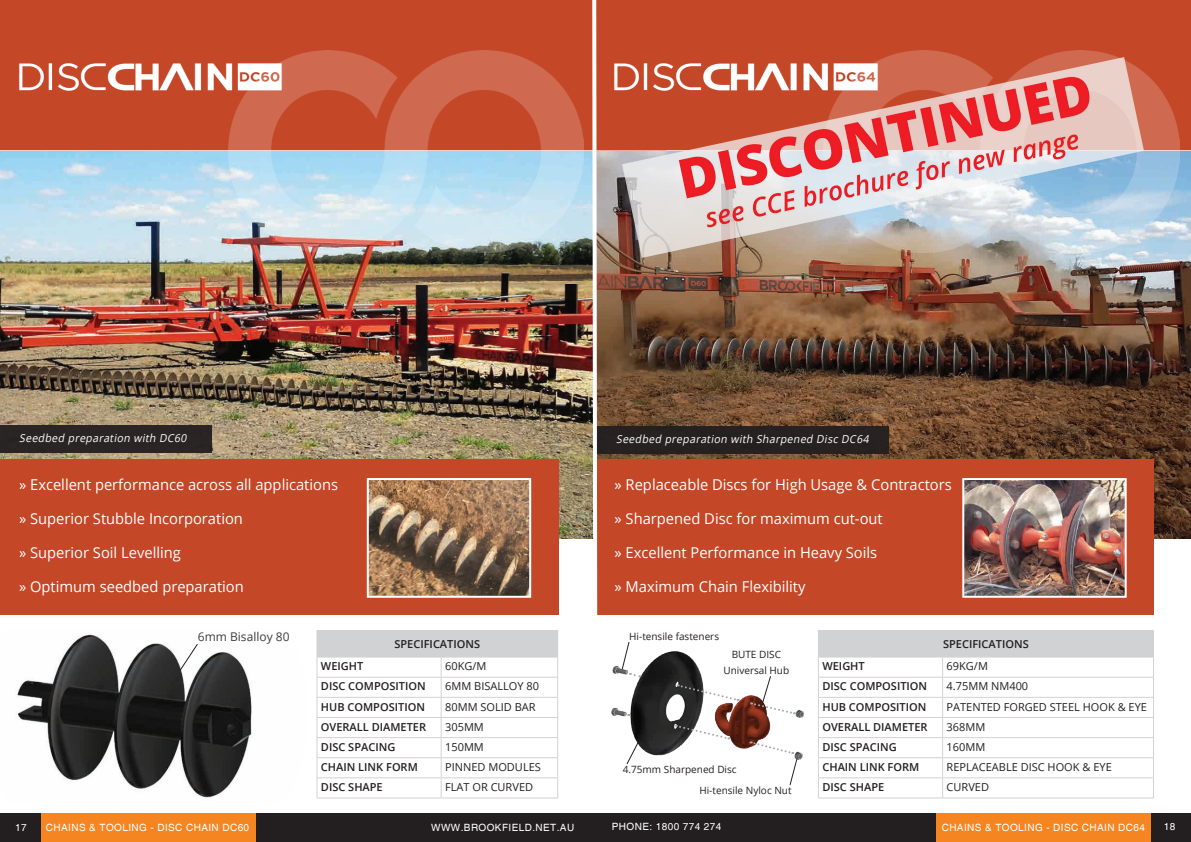
<style>
.page{position:relative;width:1191px;height:842px;background:#fff}
.page>*{position:absolute;margin:0;border:0;box-sizing:border-box;transform-origin:0 0}
.t1{font:15px "Open Sans";color:#fff}
.t2{font:12px "Open Sans";color:#3e3e3f}
.t3{font:600 11px "Open Sans";color:#231f20}
.t4{font:11px "Open Sans";color:#231f20}
.t5{font:italic 11px "Open Sans";color:#fff;scale:.95 1}
.t6{font:10px "Helvetica";letter-spacing:.04em;color:#fff}
.t7{font:10px/16.5px "Open Sans";color:#231f20;text-align:center}
</style>
<div class="page">
<img style="left:0;top:152px;width:1191px;height:386px">
<div style="left:0;top:0;width:590px;height:150px;background:#c44828"></div>
<img style="left:228px;top:50px;width:355px;height:202px">
<img style="left:17px;top:62px;width:266px;height:28px">
<div style="left:0;top:459px;width:558px;height:156px;background:#c44828"></div>
<div style="left:0;top:426px;width:211px;height:26px;background:#2a2524"></div>
<img style="left:17px;top:634px;width:235px;height:164px">
<svg style="left:178px;top:643px;width:21px;height:29px"></svg>
<img style="left:370px;top:481px;width:158px;height:114px">
<div style="left:367px;top:478px;width:164px;height:120px;border:2px solid #fff"></div>
<div style="left:317px;top:631px;width:241px;height:26px;background:#d1d2d4"></div>
<hr style="left:316px;top:677px;width:125px;height:1px;background:#d1d2d4">
<hr style="left:441px;top:677px;width:117px;height:1px;background:#d1d2d4">
<hr style="left:316px;top:697px;width:125px;height:1px;background:#d1d2d4">
<hr style="left:441px;top:697px;width:117px;height:1px;background:#d1d2d4">
<hr style="left:316px;top:717px;width:125px;height:1px;background:#d1d2d4">
<hr style="left:441px;top:717px;width:117px;height:1px;background:#d1d2d4">
<hr style="left:316px;top:737px;width:125px;height:1px;background:#d1d2d4">
<hr style="left:441px;top:737px;width:117px;height:1px;background:#d1d2d4">
<hr style="left:316px;top:757px;width:125px;height:1px;background:#d1d2d4">
<hr style="left:441px;top:757px;width:117px;height:1px;background:#d1d2d4">
<hr style="left:316px;top:777px;width:125px;height:1px;background:#d1d2d4">
<hr style="left:441px;top:777px;width:117px;height:1px;background:#d1d2d4">
<svg style="left:440px;top:658px;width:2px;height:139px"></svg>
<hr style="left:316px;top:797px;width:125px;height:1px;background:#d1d2d4">
<hr style="left:441px;top:797px;width:117px;height:1px;background:#d1d2d4">
<hr style="left:316px;top:630px;width:125px;height:1px;background:#d1d2d4">
<svg style="left:316px;top:631px;width:1px;height:166px"></svg>
<hr style="left:441px;top:630px;width:117px;height:1px;background:#d1d2d4">
<svg style="left:557px;top:658px;width:1px;height:139px"></svg>
<hr style="left:316px;top:657px;width:125px;height:1px;background:#d1d2d4">
<hr style="left:441px;top:657px;width:117px;height:1px;background:#d1d2d4">
<div style="left:0;top:813px;width:612px;height:29px;background:#231f20"></div>
<div style="left:41px;top:813px;width:214px;height:29px;background:#f58520"></div>
<div style="left:599px;top:0;width:592px;height:150px;background:#c44828"></div>
<img style="left:823px;top:50px;width:356px;height:202px">
<div style="left:595px;top:459px;width:558px;height:156px;background:#c44828"></div>
<div style="left:595px;top:426px;width:294px;height:28px;background:#231f20"></div>
<div style="left:818px;top:631px;width:335px;height:26px;background:#d1d2d4"></div>
<hr style="left:818px;top:677px;width:124px;height:1px;background:#d1d2d4">
<hr style="left:942px;top:677px;width:212px;height:1px;background:#d1d2d4">
<hr style="left:818px;top:697px;width:124px;height:1px;background:#d1d2d4">
<hr style="left:942px;top:697px;width:212px;height:1px;background:#d1d2d4">
<hr style="left:818px;top:717px;width:124px;height:1px;background:#d1d2d4">
<hr style="left:942px;top:717px;width:212px;height:1px;background:#d1d2d4">
<hr style="left:818px;top:737px;width:124px;height:1px;background:#d1d2d4">
<hr style="left:942px;top:737px;width:212px;height:1px;background:#d1d2d4">
<hr style="left:818px;top:757px;width:124px;height:1px;background:#d1d2d4">
<hr style="left:942px;top:757px;width:212px;height:1px;background:#d1d2d4">
<hr style="left:818px;top:777px;width:124px;height:1px;background:#d1d2d4">
<hr style="left:942px;top:777px;width:212px;height:1px;background:#d1d2d4">
<svg style="left:942px;top:658px;width:1px;height:139px"></svg>
<hr style="left:818px;top:797px;width:124px;height:1px;background:#d1d2d4">
<hr style="left:942px;top:797px;width:212px;height:1px;background:#d1d2d4">
<hr style="left:818px;top:630px;width:124px;height:1px;background:#d1d2d4">
<svg style="left:818px;top:784px;width:1px;height:13px"></svg>
<hr style="left:942px;top:630px;width:212px;height:1px;background:#d1d2d4">
<svg style="left:1153px;top:631px;width:1px;height:166px"></svg>
<hr style="left:818px;top:657px;width:124px;height:1px;background:#d1d2d4">
<hr style="left:942px;top:657px;width:212px;height:1px;background:#d1d2d4">
<img style="left:612px;top:62px;width:10px;height:28px">
<img style="left:611px;top:651px;width:215px;height:133px">
<svg style="left:625px;top:741px;width:14px;height:24px"></svg>
<svg style="left:621px;top:642px;width:19px;height:36px"></svg>
<svg style="left:677px;top:684px;width:61px;height:18px"></svg>
<svg style="left:676px;top:724px;width:53px;height:16px"></svg>
<svg style="left:751px;top:675px;width:44px;height:40px"></svg>
<svg style="left:750px;top:741px;width:48px;height:44px"></svg>
<img style="left:965px;top:481px;width:158px;height:114px">
<div style="left:962px;top:478px;width:164px;height:120px;border:2px solid #fff"></div>
<div style="left:603px;top:813px;width:588px;height:29px;background:#231f20"></div>
<div style="left:936px;top:813px;width:214px;height:29px;background:#f58520"></div>
<img style="left:590px;top:0;width:9px;height:615px">
<img style="left:622px;top:58px;width:521px;height:199px">
<p class="t5" style="left:19px;top:430px;width:180px">Seedbed preparation with DC60</p>
<p class="t5" style="left:616px;top:431px;width:270px">Seedbed preparation with Sharpened Disc DC64</p>
<p class="t1" style="left:19px;top:475px;width:320px">» Excellent performance across all applications</p>
<p class="t1" style="left:19px;top:509px;width:225px">» Superior Stubble Incorporation</p>
<p class="t1" style="left:19px;top:543px;width:163px">» Superior Soil Levelling</p>
<p class="t1" style="left:19px;top:577px;width:226px">» Optimum seedbed preparation</p>
<p class="t1" style="left:614px;top:475px;width:339px">» Replaceable Discs for High Usage &amp; Contractors</p>
<p class="t1" style="left:614px;top:509px;width:270px">» Sharpened Disc for maximum cut-out</p>
<p class="t1" style="left:614px;top:543px;width:264px">» Excellent Performance in Heavy Soils</p>
<p class="t1" style="left:614px;top:577px;width:192px">» Maximum Chain Flexibility</p>
<p class="t2" style="left:198px;top:628px;width:93px">6mm Bisalloy 80</p>
<p class="t3" style="left:394px;top:636px;width:87px">SPECIFICATIONS</p>
<p class="t7" style="left:629px;top:628px;width:91px">Hi-tensile fasteners</p>
<p class="t3" style="left:943px;top:636px;width:87px">SPECIFICATIONS</p>
<p class="t3" style="left:321px;top:659px;width:44px">WEIGHT</p>
<p class="t4" style="left:445px;top:659px;width:43px">60KG/M</p>
<p class="t3" style="left:321px;top:679px;width:106px">DISC COMPOSITION</p>
<p class="t4" style="left:445px;top:679px;width:95px">6MM BISALLOY 80</p>
<p class="t3" style="left:321px;top:699px;width:106px">HUB COMPOSITION</p>
<p class="t4" style="left:445px;top:699px;width:92px">80MM SOLID BAR</p>
<p class="t3" style="left:321px;top:719px;width:107px">OVERALL DIAMETER</p>
<p class="t4" style="left:445px;top:719px;width:40px">305MM</p>
<p class="t3" style="left:321px;top:739px;width:76px">DISC SPACING</p>
<p class="t4" style="left:445px;top:739px;width:40px">150MM</p>
<p class="t3" style="left:321px;top:759px;width:98px">CHAIN LINK FORM</p>
<p class="t4" style="left:445px;top:759px;width:97px">PINNED MODULES</p>
<p class="t3" style="left:321px;top:780px;width:63px">DISC SHAPE</p>
<p class="t4" style="left:445px;top:780px;width:89px">FLAT OR CURVED</p>
<p class="t6" style="left:15px;top:822px;width:13px">17</p>
<p class="t6" style="left:46px;top:822px;width:205px">CHAINS &amp; TOOLING - DISC CHAIN DC60</p>
<p class="t6" style="left:431px;top:822px;width:145px">WWW.BROOKFIELD.NET.AU</p>
<p class="t7" style="left:723px;top:646px;width:67px">BUTE DISC<br>Universal Hub</p>
<p class="t3" style="left:822px;top:659px;width:44px">WEIGHT</p>
<p class="t4" style="left:946px;top:659px;width:43px">69KG/M</p>
<p class="t3" style="left:822px;top:679px;width:106px">DISC COMPOSITION</p>
<p class="t4" style="left:946px;top:679px;width:83px">4.75MM NM400</p>
<p class="t3" style="left:822px;top:699px;width:106px">HUB COMPOSITION</p>
<p class="t4" style="left:946px;top:699px;width:202px">PATENTED FORGED STEEL HOOK &amp; EYE</p>
<p class="t3" style="left:822px;top:719px;width:107px">OVERALL DIAMETER</p>
<p class="t4" style="left:946px;top:719px;width:40px">368MM</p>
<p class="t3" style="left:822px;top:739px;width:76px">DISC SPACING</p>
<p class="t4" style="left:946px;top:739px;width:40px">160MM</p>
<p class="t3" style="left:822px;top:759px;width:98px">CHAIN LINK FORM</p>
<p class="t4" style="left:946px;top:759px;width:167px">REPLACEABLE DISC HOOK &amp; EYE</p>
<p class="t3" style="left:822px;top:780px;width:63px">DISC SHAPE</p>
<p class="t4" style="left:946px;top:780px;width:44px">CURVED</p>
<p class="t7" style="left:623px;top:761px;width:115px">4.75mm Sharpened Disc</p>
<p class="t7" style="left:699px;top:782px;width:94px">Hi-tensile Nyloc Nut</p>
<p class="t6" style="left:612px;top:821px;width:111px">PHONE: 1800 774 274</p>
<p class="t6" style="left:1164px;top:821px;width:13px">18</p>
<p class="t6" style="left:941px;top:822px;width:205px">CHAINS &amp; TOOLING - DISC CHAIN DC64</p>
</div>
